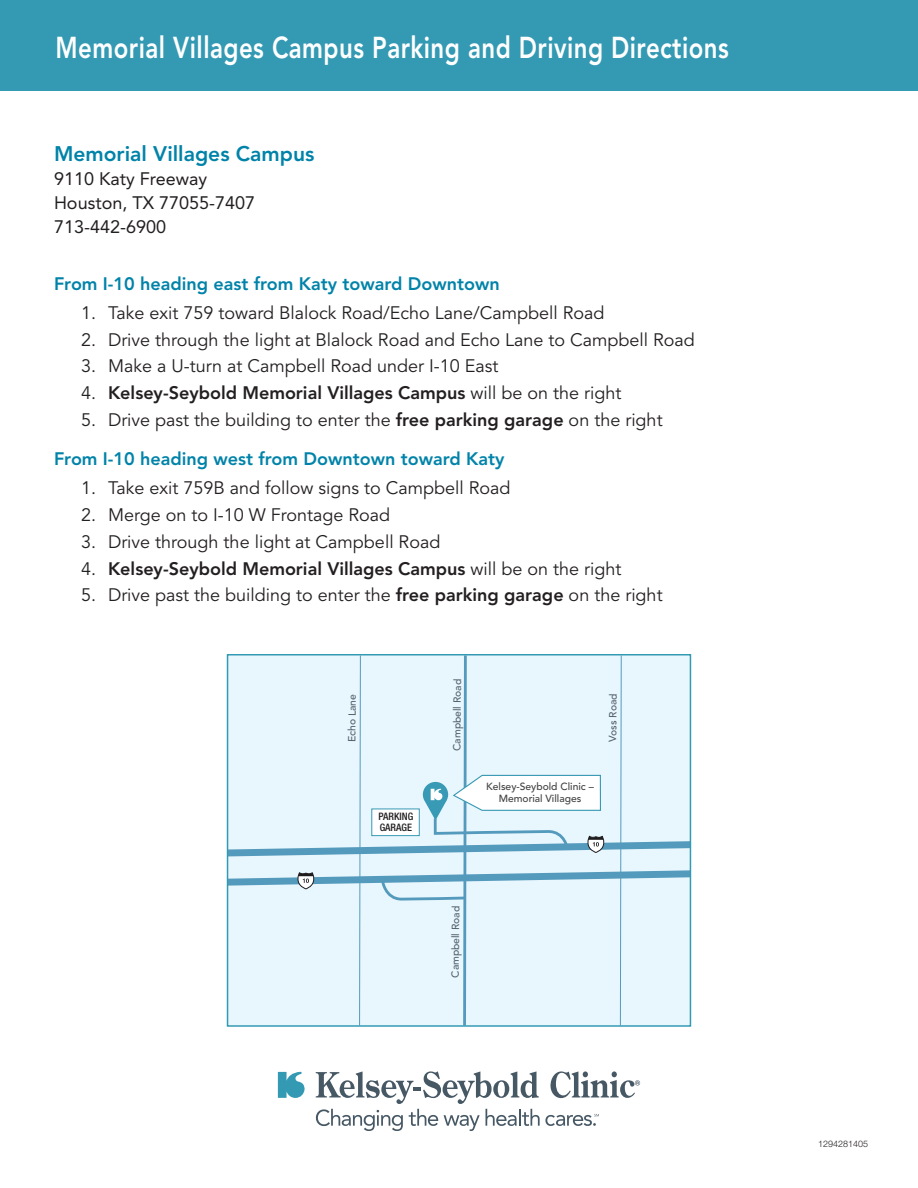
<style>
.page{position:relative;width:918px;height:1188px;background:#fff}
.page>*{position:absolute;margin:0;border:0;box-sizing:border-box;transform-origin:0 0}
.t1{font:800 30px "Avenir LT Pro";letter-spacing:.02em;color:#fff;scale:.8 1}
.t2{font:800 21px "Avenir LT Pro";color:#0083a9}
.t3{font:18px "Avenir LT Pro";color:#231f20}
.t4{font:800 18px "Avenir LT Pro";color:#231f20}
.t5{font:800 18px "Avenir LT Pro";color:#0083a9}
.t6{font:18px "Avenir LT Pro";color:#231f20}
.t7{font:500 10.35px "Avenir LT Pro";color:#53616d}
.t8{font:500 10.35px/12.1px "Avenir LT Pro";color:#414141;text-align:center}
.t9{font:500 condensed 10.35px/11.2px "Helvetica Neue LT Std";color:#211e1e}
.t10{font:300 9px "Helvetica Neue LT Std";color:#231f20}
.s1{font-weight:400}
.s2{font-weight:800}
</style>
<div class="page">
<svg style="left:278px;top:1072px;width:27px;height:26px"></svg>
<svg style="left:316px;top:1071px;width:324px;height:60px"></svg>
<svg style="left:230px;top:657px;width:458px;height:367px;background:#dff0f8"></svg>
<div style="left:227px;top:654px;width:464px;height:373px;border:2px solid #349ab4"></div>
<div style="left:0;top:0;width:918px;height:91px;background:#349ab4"></div>
<p class="t1" style="left:56px;top:30px;width:843px">Memorial Villages Campus Parking and Driving Directions</p>
<p class="t2" style="left:54px;top:141px;width:262px">Memorial Villages Campus</p>
<p class="t6" style="left:54px;top:167px;width:155px">9110 Katy Freeway</p>
<p class="t6" style="left:54px;top:191px;width:203px">Houston, TX 77055-7407</p>
<p class="t6" style="left:54px;top:215px;width:114px">713-442-6900</p>
<p class="t5" style="left:54px;top:273px;width:447px">From I-10 heading east from Katy toward Downtown</p>
<p class="t3" style="left:81px;top:302px;width:525px">1. Take exit 759 toward Blalock Road/Echo Lane/Campbell Road</p>
<p class="t3" style="left:81px;top:329px;width:615px">2. Drive through the light at Blalock Road and Echo Lane to Campbell Road</p>
<p class="t3" style="left:81px;top:356px;width:419px">3. Make a U-turn at Campbell Road under I-10 East</p>
<p class="t4" style="left:81px;top:382px;width:542px"><span class="s1">4.</span> Kelsey-Seybold Memorial Villages Campus <span class="s1">will be on the right</span></p>
<p class="t3" style="left:81px;top:409px;width:583px">5. Drive past the building to enter the <span class="s2">free parking garage</span> on the right</p>
<p class="t5" style="left:54px;top:448px;width:452px">From I-10 heading west from Downtown toward Katy</p>
<p class="t3" style="left:81px;top:477px;width:431px">1. Take exit 759B and follow signs to Campbell Road</p>
<p class="t3" style="left:81px;top:504px;width:311px">2. Merge on to I-10 W Frontage Road</p>
<p class="t3" style="left:81px;top:531px;width:361px">3. Drive through the light at Campbell Road</p>
<p class="t4" style="left:81px;top:558px;width:542px"><span class="s1">4.</span> Kelsey-Seybold Memorial Villages Campus <span class="s1">will be on the right</span></p>
<p class="t3" style="left:81px;top:585px;width:583px">5. Drive past the building to enter the <span class="s2">free parking garage</span> on the right</p>
<p class="t7" style="left:450px;top:751px;width:73px;rotate:-89deg">Campbell Road</p>
<p class="t7" style="left:346px;top:742px;width:50px;rotate:-89deg">Echo Lane</p>
<p class="t7" style="left:606px;top:742px;width:50px;rotate:-89deg">Voss Road</p>
<p class="t8" style="left:486px;top:780px;width:109px">Kelsey-Seybold Clinic –<br>Memorial Villages</p>
<p class="t9" style="left:378px;top:810px;width:36px">PARKING<br>GARAGE</p>
<p class="t7" style="left:449px;top:978px;width:73px;rotate:-89deg">Campbell Road</p>
<p class="t10" style="left:818px;top:1138px;width:52px">1294281405</p>
</div>
